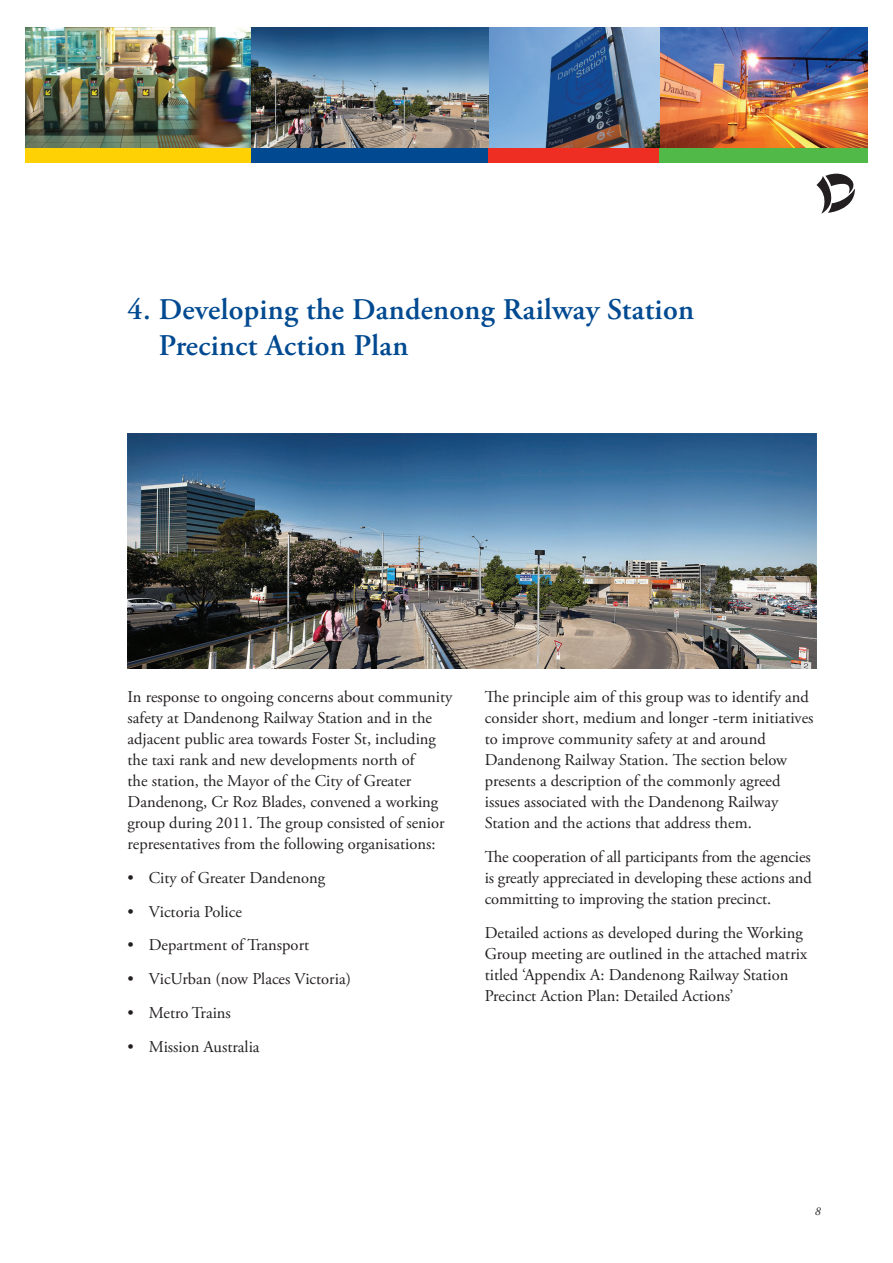
<style>
.page{position:relative;width:893px;height:1263px;background:#fff}
.page>*{position:absolute;margin:0;border:0;box-sizing:border-box;transform-origin:0 0}
.t1{font:600 30px/36px "Adobe Garamond Pro";letter-spacing:.01em;color:#014a91}
.t2{font:16.5px/21px "Adobe Garamond Pro";color:#231f20}
.t3{font:italic 12px "Adobe Garamond Pro";color:#231f20}
</style>
<div class="page">
<svg style="left:816px;top:173px;width:39px;height:41px"></svg>
<img style="left:25px;top:28px;width:459px;height:120px">
<img style="left:659px;top:28px;width:208px;height:120px">
<img style="left:484px;top:28px;width:175px;height:120px">
<div style="left:659px;top:148px;width:208px;height:15px;background:#51b948"></div>
<div style="left:25px;top:148px;width:226px;height:15px;background:#fed105"></div>
<div style="left:251px;top:148px;width:238px;height:15px;background:#014a91"></div>
<div style="left:489px;top:148px;width:170px;height:15px;background:#ee2e22"></div>
<img style="left:128px;top:434px;width:688px;height:235px">
<h1 class="t1" style="left:159px;top:292px;width:537px;text-indent:-31px">4. Developing the Dandenong Railway Station<br>Precinct Action Plan</h1>
<p class="t2" style="left:128px;top:687px;width:326px">In response to ongoing concerns about community safety at Dandenong Railway Station and in the adjacent public area towards Foster St, including the taxi rank and new developments north of<br>the station, the Mayor of the City of Greater Dandenong, Cr Roz Blades, convened a working group during 2011. The group consisted of senior representatives from the following organisations:</p>
<p class="t2" style="left:128px;top:867px;width:199px">• City of Greater Dandenong</p>
<p class="t2" style="left:128px;top:901px;width:116px">• Victoria Police</p>
<p class="t2" style="left:128px;top:935px;width:183px">• Department of Transport</p>
<p class="t2" style="left:128px;top:969px;width:225px">• VicUrban (now Places Victoria)</p>
<p class="t2" style="left:128px;top:1003px;width:105px">• Metro Trains</p>
<p class="t2" style="left:128px;top:1036px;width:133px">• Mission Australia</p>
<p class="t2" style="left:485px;top:687px;width:330px">The principle aim of this group was to identify and consider short, medium and longer -term initiatives to improve community safety at and around Dandenong Railway Station. The section below presents a description of the commonly agreed issues associated with the Dandenong Railway Station and the actions that address them.</p>
<p class="t2" style="left:485px;top:847px;width:329px;text-align:justify">The cooperation of all participants from the agencies is greatly appreciated in developing these actions and committing to improving the station precinct.</p>
<p class="t2" style="left:485px;top:922px;width:324px">Detailed actions as developed during the Working Group meeting are outlined in the attached matrix titled ‘Appendix A: Dandenong Railway Station Precinct Action Plan: Detailed Actions’</p>
<p class="t3" style="left:815px;top:1203px;width:7px">8</p>
</div>
